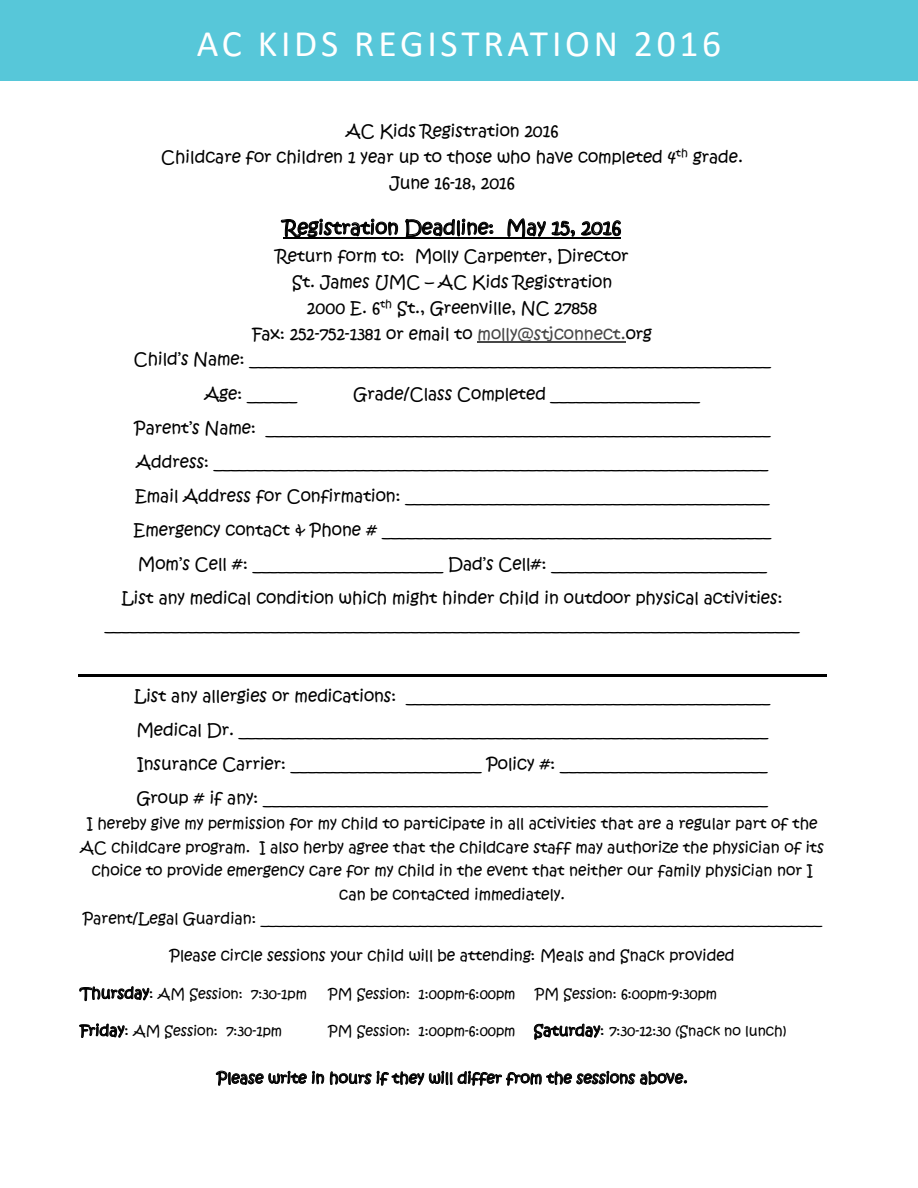
<style>
.page{position:relative;width:918px;height:1188px;background:#fff}
.page>*{position:absolute;margin:0;border:0;box-sizing:border-box;transform-origin:0 0}
.t1{font:37.5px "Calibri";letter-spacing:.1em;color:#fff}
.t2{font:19.2px "Kristen ITC";color:#000}
.t3{font:16.5px/25.8px "Kristen ITC";color:#000;text-align:center}
.t4{font:15.15px/23.7px "Kristen ITC";color:#000;text-align:center}
.t5{font:13.8px "Kristen ITC";color:#000}
.s1{color:#474747}
.s2{font-size:15.15px}
</style>
<div class="page">
<svg style="left:281px;top:219px;width:117px;height:18px"></svg>
<svg style="left:405px;top:219px;width:89px;height:18px"></svg>
<svg style="left:507px;top:218px;width:39px;height:19px"></svg>
<svg style="left:552px;top:221px;width:23px;height:16px"></svg>
<svg style="left:581px;top:220px;width:40px;height:16px"></svg>
<hr style="left:283px;top:237px;width:338px;height:2px;background:#000">
<hr style="left:478px;top:342px;width:148px;height:1px;background:#474747">
<hr style="left:78px;top:675px;width:748px;height:2px;background:#000">
<svg style="left:79px;top:986px;width:70px;height:16px"></svg>
<svg style="left:79px;top:1023px;width:46px;height:15px"></svg>
<svg style="left:534px;top:1024px;width:66px;height:16px"></svg>
<svg style="left:216px;top:1071px;width:108px;height:15px"></svg>
<svg style="left:330px;top:1071px;width:122px;height:15px"></svg>
<svg style="left:458px;top:1071px;width:229px;height:15px"></svg>
<div style="left:0;top:0;width:918px;height:81px;background:#57c7d9"></div>
<p class="t1" style="left:197px;top:18px;width:526px">AC KIDS REGISTRATION 2016</p>
<p class="t3" style="left:161px;top:118px;width:583px">AC Kids Registration 2016<br>Childcare for children 1 year up to those who have completed 4<sup>th</sup> grade.<br>June 16-18, 2016</p>
<p class="t2" style="left:283px;top:215px;width:339px">Registration Deadline: May 15, 2016</p>
<p class="t3" style="left:134px;top:243px;width:638px">Return form to: Molly Carpenter, Director<br>St. James UMC – AC Kids Registration<br>2000 E. 6<sup>th</sup> St., Greenville, NC 27858<br>Fax: 252-752-1381 or email to <span class="s1">molly@stjconnect.</span>org<br>Child’s Name: _______________________________________________________________</p>
<p class="t3" style="left:205px;top:381px;width:94px">Age: ______</p>
<p class="t3" style="left:354px;top:381px;width:348px">Grade/Class Completed __________________</p>
<p class="t3" style="left:134px;top:415px;width:638px">Parent’s Name: _____________________________________________________________</p>
<p class="t3" style="left:136px;top:449px;width:633px">Address: ___________________________________________________________________</p>
<p class="t3" style="left:135px;top:483px;width:636px">Email Address for Confirmation: ____________________________________________</p>
<p class="t3" style="left:134px;top:517px;width:639px">Emergency contact &amp; Phone # _______________________________________________</p>
<p class="t3" style="left:138px;top:552px;width:630px">Mom’s Cell #: _______________________ Dad’s Cell#: __________________________</p>
<p class="t3" style="left:122px;top:586px;width:662px">List any medical condition which might hinder child in outdoor physical activities:</p>
<p class="t3" style="left:105px;top:612px;width:696px">____________________________________________________________________________________</p>
<p class="t3" style="left:134px;top:679px;width:637px;line-height:34px;text-align:left">List any allergies or medications: ____________________________________________ Medical Dr. ________________________________________________________________ Insurance Carrier: _______________________ Policy #: _________________________ Group # if any: _____________________________________________________________</p>
<p class="t4" style="left:81px;top:812px;width:745px">I hereby give my permission for my child to participate in all activities that are a regular part of the AC childcare program. I also herby agree that the childcare staff may authorize the physician of its choice to provide emergency care for my child in the event that neither our family physician nor I can be contacted immediately.<br>Parent/Legal Guardian: __________________________________________________________________________</p>
<p class="t4" style="left:170px;top:944px;width:567px">Please circle sessions your child will be attending: Meals and Snack provided</p>
<p class="t5" style="left:80px;top:984px;width:228px"><span class="s2">Thursday:</span> AM Session: 7:30-1pm</p>
<p class="t5" style="left:328px;top:984px;width:189px">PM Session: 1:00pm-6:00pm</p>
<p class="t5" style="left:535px;top:984px;width:184px">PM Session: 6:00pm-9:30pm</p>
<p class="t5" style="left:80px;top:1022px;width:203px"><span class="s2">Friday:</span> AM Session: 7:30-1pm</p>
<p class="t5" style="left:328px;top:1022px;width:460px">PM Session: 1:00pm-6:00pm <span class="s2">Saturday:</span> 7:30-12:30 (Snack no lunch)</p>
<p class="t4" style="left:217px;top:1066px;width:473px">Please write in hours if they will differ from the sessions above.</p>
</div>
